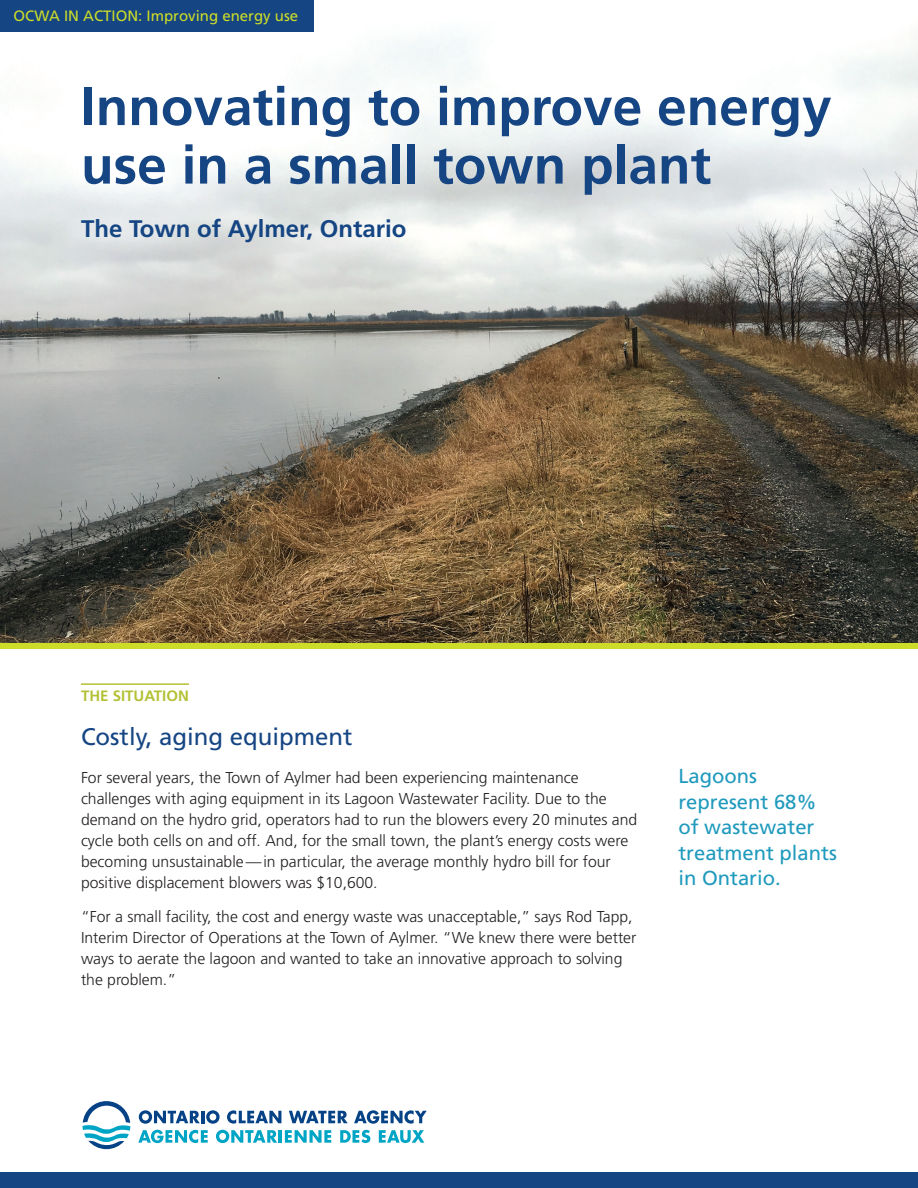
<style>
.page{position:relative;width:918px;height:1188px;background:#fff}
.page>*{position:absolute;margin:0;border:0;box-sizing:border-box;transform-origin:0 0}
.t1{font:700 53.25px/58.5px "Frutiger";color:#154583}
.t2{font:700 24px "Frutiger";color:#154583}
.t3{font:24px "Frutiger";color:#154583}
.t4{font:20.25px/25.5px "Frutiger";color:#209abd}
.t5{font:300 15.75px/21px "Frutiger";color:#231f20}
.t6{font:15px "Frutiger";color:#cddc28}
.t7{font:700 15px "Frutiger";color:#b3c135}
</style>
<div class="page">
<img style="left:0;top:0;width:918px;height:643px">
<div style="left:0;top:0;width:313px;height:32px;background:#154583"></div>
<div style="left:0;top:643px;width:918px;height:5px;background:#cddc28"></div>
<hr style="left:81px;top:683px;width:108px;height:2px;background:#b3c135">
<svg style="left:139px;top:1110px;width:81px;height:14px"></svg>
<svg style="left:227px;top:1110px;width:54px;height:14px"></svg>
<svg style="left:289px;top:1111px;width:59px;height:12px"></svg>
<svg style="left:354px;top:1110px;width:73px;height:14px"></svg>
<svg style="left:82px;top:1101px;width:48px;height:48px"></svg>
<svg style="left:138px;top:1130px;width:70px;height:13px"></svg>
<svg style="left:216px;top:1130px;width:115px;height:13px"></svg>
<svg style="left:340px;top:1130px;width:30px;height:13px"></svg>
<svg style="left:379px;top:1130px;width:45px;height:13px"></svg>
<div style="left:0;top:1173px;width:918px;height:15px;background:#154583"></div>
<p class="t6" style="left:14px;top:7px;width:286px">OCWA IN ACTION: Improving energy use</p>
<h1 class="t1" style="left:81px;top:78px;width:752px">Innovating to improve energy use in a small town plant</h1>
<h2 class="t2" style="left:81px;top:215px;width:327px">The Town of Aylmer, Ontario</h2>
<p class="t7" style="left:81px;top:687px;width:109px">THE SITUATION</p>
<h2 class="t3" style="left:81px;top:723px;width:273px">Costly, aging equipment</h2>
<p class="t5" style="left:81px;top:767px;width:558px">For several years, the Town of Aylmer had been experiencing maintenance challenges with aging equipment in its Lagoon Wastewater Facility. Due to the demand on the hydro grid, operators had to run the blowers every 20 minutes and cycle both cells on and off. And, for the small town, the plant’s energy costs were becoming unsustainable—in particular, the average monthly hydro bill for four positive displacement blowers was $10,600.</p>
<p class="t5" style="left:81px;top:906px;width:557px">“For a small facility, the cost and energy waste was unacceptable,” says Rod Tapp, Interim Director of Operations at the Town of Aylmer. “We knew there were better ways to aerate the lagoon and wanted to take an innovative approach to solving the problem.”</p>
<p class="t4" style="left:678px;top:763px;width:160px">Lagoons represent 68% of wastewater treatment plants in Ontario.</p>
</div>
